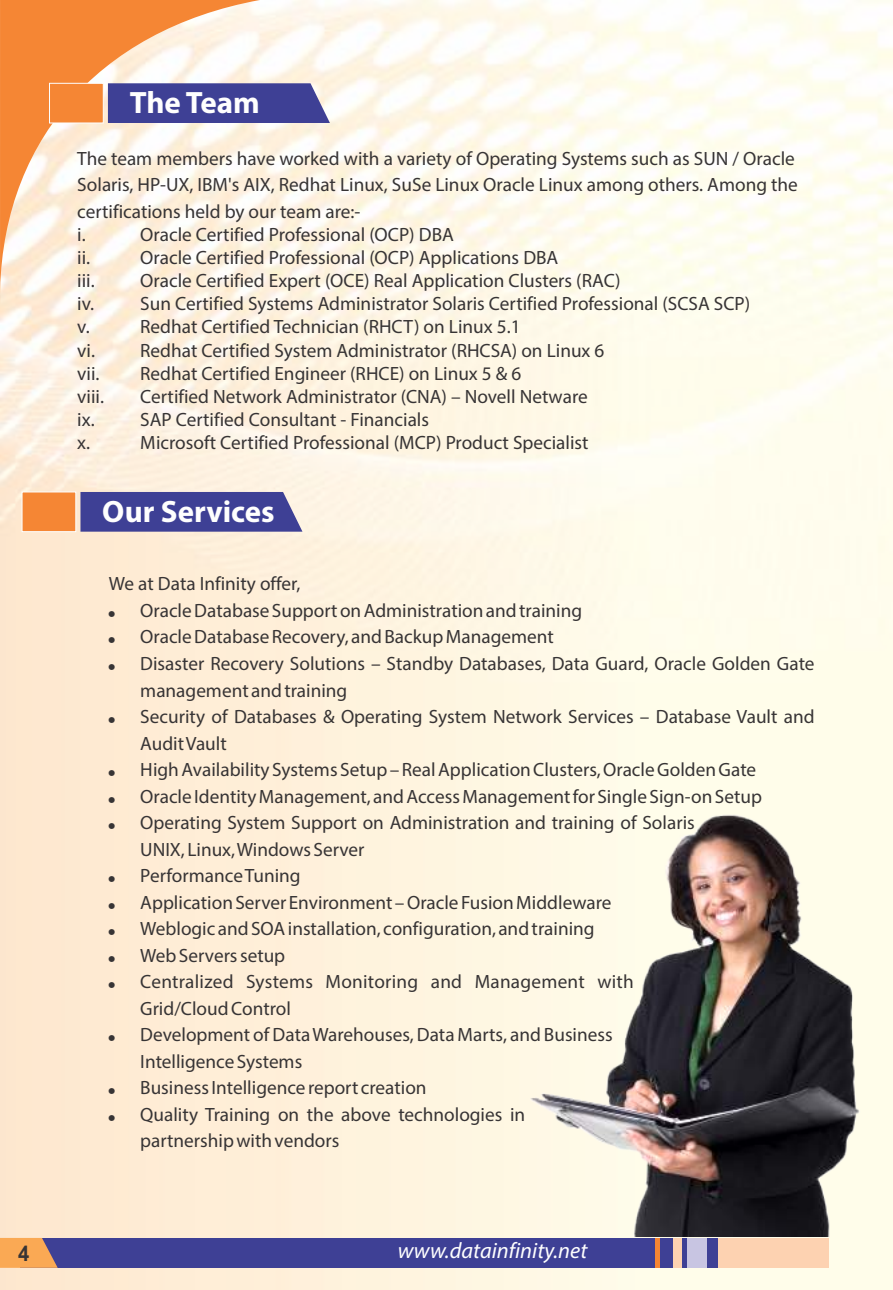
<style>
.page{position:relative;width:893px;height:1290px;background:#fff}
.page>*{position:absolute;margin:0;border:0;box-sizing:border-box;transform-origin:0 0}
.t1{font:700 30.97px "Myriad Pro";color:#fefefe}
.t2{font:italic 22.4px "Myriad Pro";color:#fefefe}
.t3{font:700 21.35px "Arial";color:#373435;scale:.95 1}
.t4{font:19.25px/26.6px "Myriad Pro";color:#373435}
</style>
<div class="page">
<img style="left:0;top:0;width:893px;height:1290px">
<svg style="left:0;top:0;width:260px;height:304px"></svg>
<div style="left:20px;top:1238px;width:808px;height:30px;background:#3e4095"></div>
<div style="left:717px;top:1238px;width:111px;height:30px;background:#fdd2b1"></div>
<div style="left:687px;top:1238px;width:20px;height:30px;background:#c8c5e2"></div>
<div style="left:673px;top:1238px;width:9px;height:30px;background:#fdd2b1"></div>
<hr style="left:656px;top:1238px;width:4px;height:30px;background:#f58634">
<svg style="left:0;top:1238px;width:58px;height:30px"></svg>
<svg style="left:49px;top:82px;width:281px;height:42px"></svg>
<svg style="left:21px;top:491px;width:281px;height:41px"></svg>
<img style="left:530px;top:750px;width:363px;height:486px">
<svg style="left:109px;top:611px;width:6px;height:6px"></svg>
<svg style="left:109px;top:637px;width:6px;height:6px"></svg>
<svg style="left:109px;top:664px;width:6px;height:6px"></svg>
<svg style="left:109px;top:717px;width:6px;height:6px"></svg>
<svg style="left:109px;top:770px;width:6px;height:6px"></svg>
<svg style="left:109px;top:796px;width:6px;height:6px"></svg>
<svg style="left:109px;top:823px;width:6px;height:6px"></svg>
<svg style="left:109px;top:876px;width:6px;height:6px"></svg>
<svg style="left:109px;top:902px;width:6px;height:6px"></svg>
<svg style="left:109px;top:929px;width:6px;height:6px"></svg>
<svg style="left:109px;top:955px;width:6px;height:7px"></svg>
<svg style="left:109px;top:982px;width:6px;height:6px"></svg>
<svg style="left:109px;top:1035px;width:6px;height:6px"></svg>
<svg style="left:109px;top:1088px;width:6px;height:6px"></svg>
<svg style="left:109px;top:1115px;width:6px;height:6px"></svg>
<h1 class="t1" style="left:130px;top:90px;width:131px">The Team</h1>
<p class="t4" style="left:77px;top:146px;width:722px">The team members have worked with a variety of Operating Systems such as SUN / Oracle<br>Solaris, HP-UX, IBM's AIX, Redhat Linux, SuSe Linux Oracle Linux among others. Among the certifications held by our team are:-</p>
<p class="t4" style="left:77px;top:223px;width:10px">i.</p>
<p class="t4" style="left:140px;top:223px;width:315px">Oracle Certified Professional (OCP) DBA</p>
<p class="t4" style="left:77px;top:246px;width:14px">ii.</p>
<p class="t4" style="left:140px;top:246px;width:420px">Oracle Certified Professional (OCP) Applications DBA</p>
<p class="t4" style="left:77px;top:269px;width:19px">iii.</p>
<p class="t4" style="left:77px;top:271px;width:674px;line-height:23.1px;text-indent:63px">Oracle Certified Expert (OCE) Real Application Clusters (RAC)<br>iv. Sun Certified Systems Administrator Solaris Certified Professional (SCSA SCP) v.</p>
<p class="t4" style="left:77px;top:317px;width:529px;line-height:23.1px;text-indent:63px">Redhat Certified Technician (RHCT) on Linux 5.1<br>vi. Redhat Certified System Administrator (RHCSA) on Linux 6 vii.</p>
<p class="t4" style="left:140px;top:362px;width:383px">Redhat Certified Engineer (RHCE) on Linux 5 &amp; 6</p>
<p class="t4" style="left:77px;top:386px;width:512px;line-height:23.1px;text-indent:63px">Certified Network Administrator (CNA) – Novell Netware ix. SAP Certified Consultant - Financials<br>x.</p>
<p class="t4" style="left:77px;top:385px;width:28px">viii.</p>
<p class="t4" style="left:140px;top:431px;width:450px">Microsoft Certified Professional (MCP) Product Specialist</p>
<h1 class="t1" style="left:102px;top:498px;width:174px">Our Services</h1>
<p class="t4" style="left:140px;top:572px;width:676px;text-indent:-31px">We at Data Infinity offer,<br>Oracle Database Support on Administration and training<br>Oracle Database Recovery, and Backup Management<br>Disaster Recovery Solutions – Standby Databases, Data Guard, Oracle Golden Gate management and training<br>Security of Databases &amp; Operating System Network Services – Database Vault and Audit Vault<br>High Availability Systems Setup – Real Application Clusters, Oracle Golden Gate<br>Oracle Identity Management, and Access Management for Single Sign-on Setup Operating System Support on Administration and training of Solaris<br>UNIX, Linux, Windows Server<br>Performance Tuning<br>Application Server Environment – Oracle Fusion Middleware<br>Weblogic and SOA installation, configuration, and training<br>Web Servers setup<br>Centralized Systems Monitoring and Management with<br>Grid/Cloud Control<br>Development of Data Warehouses, Data Marts, and Business<br>Intelligence Systems<br>Business Intelligence report creation<br>Quality Training on the above technologies in<br>partnership with vendors</p>
<p class="t3" style="left:18px;top:1246px;width:13px">4</p>
<p class="t2" style="left:398px;top:1241px;width:191px">www.datainfinity.net</p>
</div>
